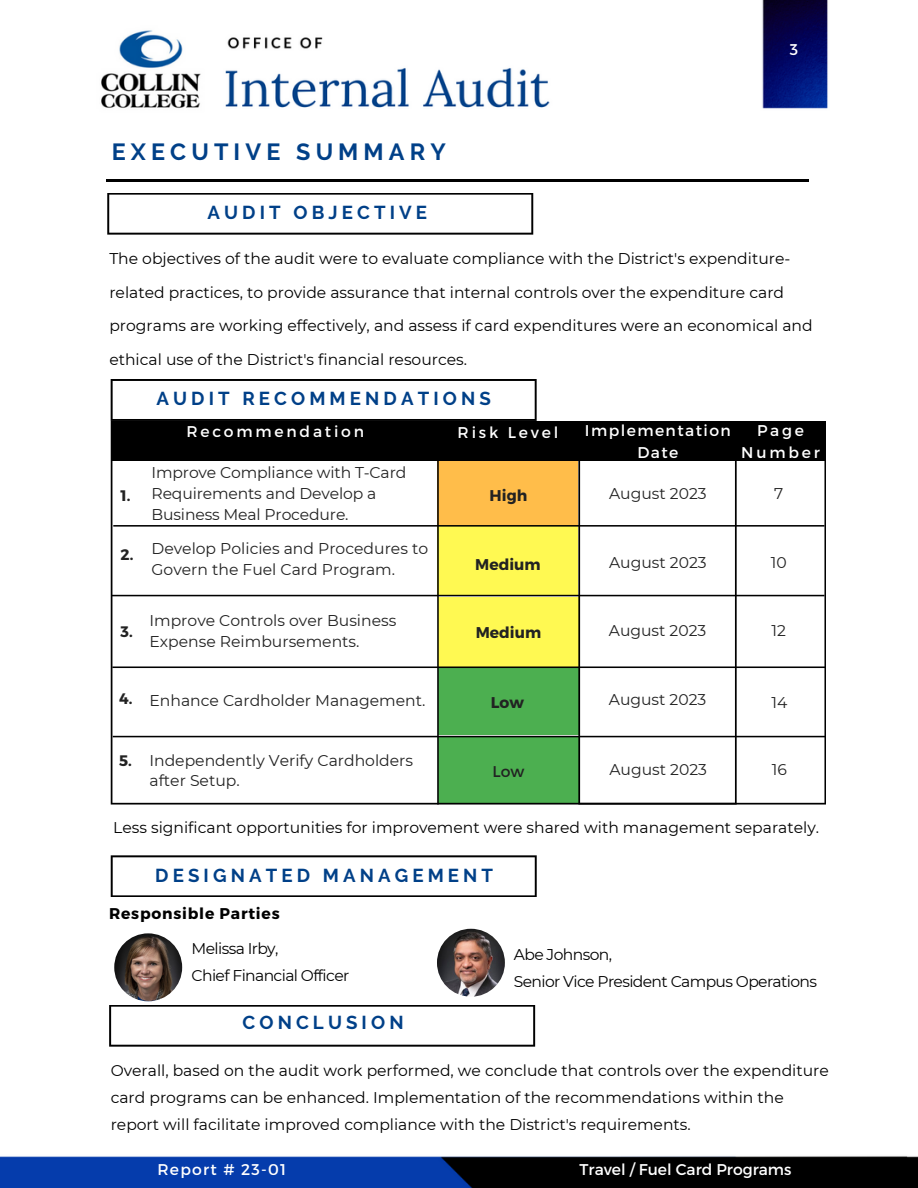
<style>
.page{position:relative;width:918px;height:1188px;background:#fff}
.page>*{position:absolute;margin:0;border:0;box-sizing:border-box;transform-origin:0 0}
.t1{font:700 23.4px "Raleway";letter-spacing:.22em;color:#004088}
.t2{font:700 18.75px "Raleway";letter-spacing:.22em;color:#004088}
.t3{font:15.6px/33.8px "Montserrat";color:#000}
.t4{font:15.6px/20.9px "Montserrat";color:#222}
.t5{font:15.6px/27px "Montserrat";letter-spacing:-.04em;color:#000}
.t6{font:15.6px/21.3px "Montserrat";letter-spacing:.18em;color:#fff;text-align:center}
.t7{font:15.6px/21.3px "Montserrat";letter-spacing:.095em;color:#fff;text-align:center}
.t8{font:15.6px "Montserrat";color:#fff}
.t9{font:700 15.6px "Montserrat";color:#222}
.t10{font:700 15.6px "Montserrat";letter-spacing:.05em;color:#000}
.t11{font:700 15.3px "Montserrat";color:#222}
.s1{font-weight:700;font-size:15.3px}
</style>
<div class="page">
<img style="left:0;top:0;width:918px;height:1188px">
<hr style="left:106px;top:179px;width:702px;height:2px;background:#000">
<svg style="left:107px;top:193px;width:426px;height:42px"></svg>
<svg style="left:111px;top:379px;width:426px;height:42px"></svg>
<svg style="left:111px;top:855px;width:426px;height:42px"></svg>
<svg style="left:109px;top:1005px;width:426px;height:42px"></svg>
<img style="left:114px;top:933px;width:68px;height:68px;border-radius:50%">
<img style="left:437px;top:929px;width:68px;height:68px;border-radius:50%">
<div style="left:111px;top:421px;width:715px;height:384px;background:#000"></div>
<svg style="left:112px;top:461px;width:714px;height:344px"></svg>
<h1 class="t1" style="left:112px;top:138px;width:336px">EXECUTIVE SUMMARY</h1>
<p class="t2" style="left:208px;top:201px;width:221px">AUDIT OBJECTIVE</p>
<p class="t7" style="left:790px;top:38px;width:10px">3</p>
<p class="t3" style="left:109px;top:242px;width:705px">The objectives of the audit were to evaluate compliance with the District's expenditure&shy;related practices, to provide assurance that internal controls over the expenditure card programs are working effectively, and assess if card expenditures were an economical and ethical use of the District's financial resources.</p>
<p class="t2" style="left:156px;top:388px;width:336px">AUDIT RECOMMENDATIONS</p>
<p class="t11" style="left:121px;top:485px;width:11px">1.</p>
<p class="t6" style="left:186px;top:420px;width:179px">Recommendation</p>
<p class="t6" style="left:458px;top:421px;width:102px">Risk Level</p>
<p class="t4" style="left:152px;top:462px;width:256px">Improve Compliance with T-Card<br>Requirements and Develop a<br>Business Meal Procedure.</p>
<p class="t9" style="left:490px;top:485px;width:39px">High</p>
<p class="t4" style="left:121px;top:538px;width:309px;text-align:center"><sub>2.</sub> Develop Policies and Procedures to<br>Govern the Fuel Card Program.</p>
<p class="t9" style="left:475px;top:555px;width:67px">Medium</p>
<p class="t4" style="left:149px;top:610px;width:248px">Improve Controls over Business<br>Expense Reimbursements.</p>
<p class="t11" style="left:121px;top:622px;width:14px">3.</p>
<p class="t9" style="left:476px;top:622px;width:67px">Medium</p>
<p class="t7" style="left:585px;top:419px;width:147px">Implementation<br>Date</p>
<p class="t4" style="left:609px;top:483px;width:99px">August 2023</p>
<p class="t6" style="left:741px;top:419px;width:80px">Page<br>Number</p>
<p class="t4" style="left:774px;top:483px;width:11px">7</p>
<p class="t4" style="left:609px;top:552px;width:99px">August 2023</p>
<p class="t4" style="left:609px;top:620px;width:99px">August 2023</p>
<p class="t4" style="left:771px;top:552px;width:17px">10</p>
<p class="t4" style="left:772px;top:620px;width:16px">12</p>
<p class="t11" style="left:119px;top:689px;width:15px">4.</p>
<p class="t4" style="left:149px;top:690px;width:277px">Enhance Cardholder Management.</p>
<p class="t4" style="left:149px;top:750px;width:265px;text-indent:-30px"><span class="s1">5.</span> Independently Verify Cardholders after Setup.</p>
<p class="t9" style="left:491px;top:692px;width:35px">Low</p>
<p class="t4" style="left:609px;top:689px;width:99px">August 2023</p>
<p class="t4" style="left:771px;top:692px;width:17px">14</p>
<p class="t4" style="left:493px;top:760px;width:33px">Low</p>
<p class="t4" style="left:772px;top:759px;width:17px">16</p>
<p class="t4" style="left:609px;top:759px;width:99px">August 2023</p>
<p class="t3" style="left:113px;top:810px;width:707px">Less significant opportunities for improvement were shared with management separately.</p>
<p class="t2" style="left:155px;top:864px;width:339px">DESIGNATED MANAGEMENT</p>
<p class="t10" style="left:109px;top:904px;width:172px">Responsible Parties</p>
<p class="t5" style="left:192px;top:935px;width:159px">Melissa Irby,<br>Chief Financial Officer</p>
<p class="t2" style="left:243px;top:1012px;width:162px">CONCLUSION</p>
<p class="t5" style="left:514px;top:941px;width:305px">Abe Johnson,<br>Senior Vice President Campus Operations</p>
<p class="t3" style="left:111px;top:1056px;width:720px;line-height:27px">Overall, based on the audit work performed, we conclude that controls over the expenditure card programs can be enhanced. Implementation of the recommendations within the report will facilitate improved compliance with the District's requirements.</p>
<p class="t7" style="left:158px;top:1158px;width:130px">Report # 23-01</p>
<p class="t8" style="left:580px;top:1159px;width:213px">Travel / Fuel Card Programs</p>
</div>
